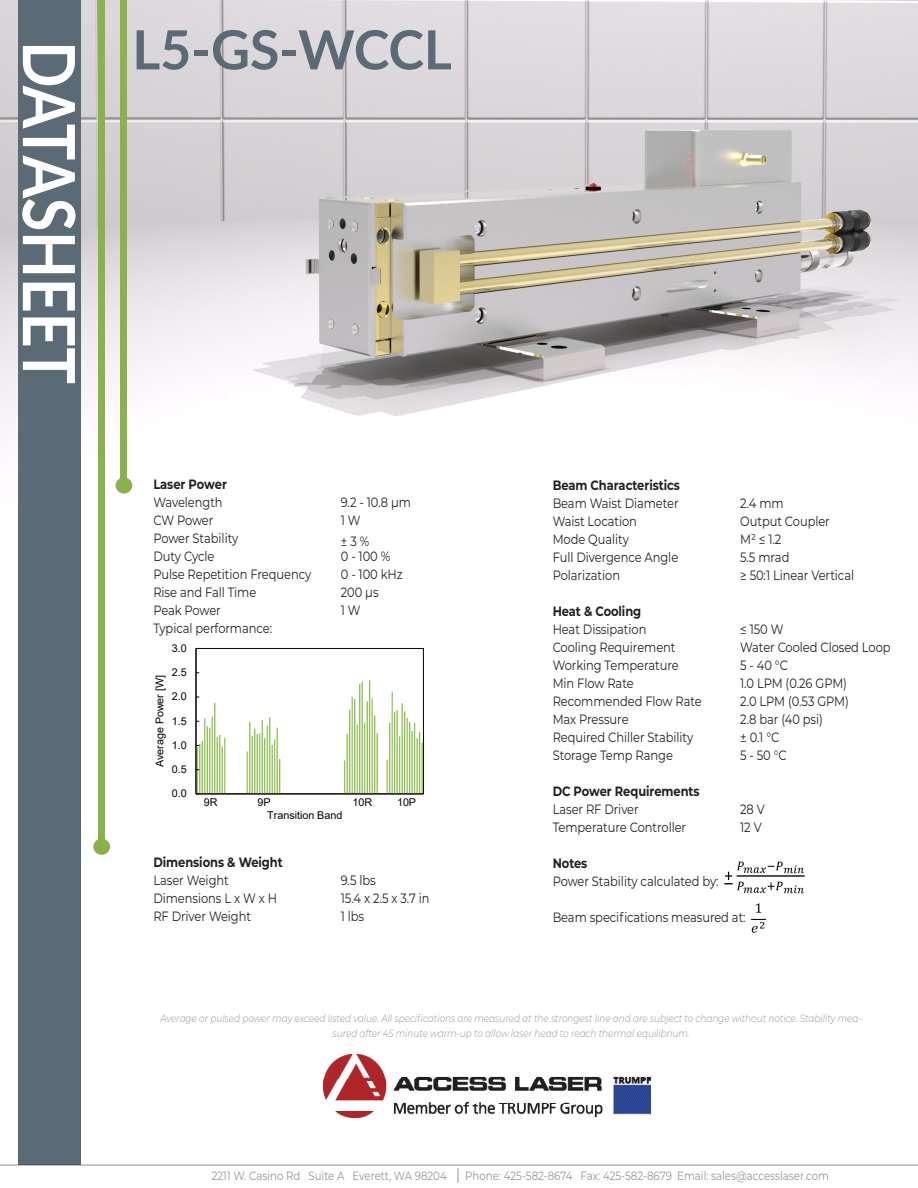
<style>
.page{position:relative;width:918px;height:1188px;background:#fff}
.page>*{position:absolute;margin:0;border:0;box-sizing:border-box;transform-origin:0 0}
.t1{font:700 72px "Lato";letter-spacing:-.01em;color:#fff;scale:.85 1}
.t2{font:700 54px "Lato";letter-spacing:-.005em;color:#5b6b76}
.t3{font:13.5px "Montserrat";letter-spacing:-.005em;color:#231f20;scale:.85 1}
.t4{font:700 13.5px "Montserrat";letter-spacing:-.005em;color:#231f20;scale:.85 1}
.t5{font:12px "Montserrat";color:#939598;scale:.85 1}
.t6{font:10.8px "Arial";color:#000}
.t7{font:italic 300 10.5px/15px "Montserrat";letter-spacing:-.005em;color:#939598;text-align:center;scale:.85 1}
</style>
<div class="page">
<div style="left:195px;top:648px;width:229px;height:146px;border:1px solid #000"></div>
<hr style="left:369px;top:680px;width:1px;height:114px;background:#8abe4a">
<hr style="left:362px;top:682px;width:1px;height:112px;background:#8abe4a">
<hr style="left:359px;top:684px;width:1px;height:110px;background:#8abe4a">
<hr style="left:392px;top:692px;width:1px;height:102px;background:#8abe4a">
<hr style="left:352px;top:697px;width:1px;height:97px;background:#8abe4a">
<hr style="left:372px;top:698px;width:1px;height:96px;background:#8abe4a">
<hr style="left:354px;top:699px;width:1px;height:95px;background:#8abe4a">
<hr style="left:367px;top:701px;width:1px;height:93px;background:#8abe4a">
<hr style="left:214px;top:703px;width:1px;height:91px;background:#8abe4a">
<hr style="left:402px;top:703px;width:1px;height:91px;background:#8abe4a">
<hr style="left:349px;top:710px;width:1px;height:84px;background:#8abe4a">
<hr style="left:397px;top:710px;width:1px;height:84px;background:#8abe4a">
<hr style="left:404px;top:711px;width:1px;height:83px;background:#8abe4a">
<hr style="left:394px;top:712px;width:1px;height:82px;background:#8abe4a">
<hr style="left:374px;top:716px;width:1px;height:78px;background:#8abe4a">
<hr style="left:212px;top:716px;width:1px;height:78px;background:#8abe4a">
<hr style="left:269px;top:717px;width:1px;height:77px;background:#8abe4a">
<hr style="left:407px;top:718px;width:1px;height:76px;background:#8abe4a">
<hr style="left:204px;top:718px;width:1px;height:76px;background:#8abe4a">
<hr style="left:262px;top:720px;width:1px;height:74px;background:#8abe4a">
<hr style="left:409px;top:722px;width:1px;height:72px;background:#8abe4a">
<hr style="left:249px;top:722px;width:1px;height:72px;background:#8abe4a">
<hr style="left:364px;top:723px;width:1px;height:71px;background:#8abe4a">
<hr style="left:414px;top:723px;width:1px;height:71px;background:#8abe4a">
<hr style="left:389px;top:723px;width:1px;height:71px;background:#8abe4a">
<hr style="left:357px;top:725px;width:1px;height:69px;background:#8abe4a">
<hr style="left:267px;top:726px;width:1px;height:68px;background:#8abe4a">
<hr style="left:207px;top:726px;width:1px;height:68px;background:#8abe4a">
<hr style="left:209px;top:728px;width:1px;height:66px;background:#8abe4a">
<hr style="left:277px;top:728px;width:1px;height:66px;background:#8abe4a">
<hr style="left:254px;top:729px;width:1px;height:65px;background:#8abe4a">
<hr style="left:411px;top:731px;width:2px;height:63px;background:#8abe4a">
<hr style="left:419px;top:732px;width:1px;height:62px;background:#8abe4a">
<hr style="left:377px;top:733px;width:1px;height:61px;background:#8abe4a">
<hr style="left:259px;top:733px;width:1px;height:61px;background:#8abe4a">
<hr style="left:347px;top:734px;width:1px;height:60px;background:#8abe4a">
<hr style="left:257px;top:734px;width:1px;height:60px;background:#8abe4a">
<hr style="left:219px;top:735px;width:1px;height:59px;background:#8abe4a">
<hr style="left:252px;top:736px;width:1px;height:58px;background:#8abe4a">
<hr style="left:399px;top:736px;width:1px;height:58px;background:#8abe4a">
<hr style="left:217px;top:737px;width:1px;height:57px;background:#8abe4a">
<hr style="left:224px;top:738px;width:1px;height:56px;background:#8abe4a">
<hr style="left:264px;top:738px;width:1px;height:56px;background:#8abe4a">
<hr style="left:417px;top:738px;width:1px;height:56px;background:#8abe4a">
<hr style="left:274px;top:739px;width:1px;height:55px;background:#8abe4a">
<hr style="left:202px;top:741px;width:1px;height:53px;background:#8abe4a">
<hr style="left:422px;top:743px;width:1px;height:51px;background:#8abe4a">
<hr style="left:199px;top:744px;width:1px;height:50px;background:#8abe4a">
<hr style="left:272px;top:745px;width:1px;height:49px;background:#8abe4a">
<hr style="left:222px;top:746px;width:1px;height:48px;background:#8abe4a">
<hr style="left:197px;top:747px;width:1px;height:47px;background:#8abe4a">
<hr style="left:247px;top:751px;width:1px;height:43px;background:#8abe4a">
<hr style="left:279px;top:759px;width:1px;height:35px;background:#8abe4a">
<hr style="left:387px;top:760px;width:1px;height:34px;background:#8abe4a">
<hr style="left:344px;top:760px;width:1px;height:34px;background:#8abe4a">
<hr style="left:195px;top:648px;width:1px;height:146px;background:#000">
<hr style="left:196px;top:793px;width:227px;height:1px;background:#000">
<img style="left:0;top:0;width:918px;height:517px">
<div style="left:121px;top:0;width:6px;height:485px;background:#8ab14b"></div>
<div style="left:98px;top:0;width:7px;height:847px;background:#8ab14b"></div>
<div style="left:19px;top:0;width:62px;height:1165px;background:#5b6b76"></div>
<img style="left:323px;top:1054px;width:328px;height:64px">
<hr style="left:0;top:1165px;width:918px;height:1px;background:#231f20">
<svg style="left:458px;top:1168px;width:1px;height:15px"></svg>
<div style="left:93px;top:839px;width:17px;height:16px;background:#8ab14b;border-radius:50%"></div>
<div style="left:116px;top:477px;width:16px;height:17px;background:#8ab14b;border-radius:50%"></div>
<img style="left:724px;top:861px;width:81px;height:33px">
<img style="left:751px;top:903px;width:15px;height:30px">
<h1 class="t1" style="left:102px;top:41px;width:405px;rotate:90deg">DATASHEET</h1>
<h2 class="t2" style="left:132px;top:10px;width:321px">L5-GS-WCCL</h2>
<p class="t4" style="left:153px;top:475px;width:88px">Laser Power</p>
<p class="t3" style="left:153px;top:493px;width:83px">Wavelength</p>
<p class="t3" style="left:341px;top:493px;width:84px">9.2 - 10.8 μm</p>
<p class="t3" style="left:153px;top:511px;width:72px">CW Power</p>
<p class="t3" style="left:341px;top:511px;width:25px">1 W</p>
<p class="t3" style="left:153px;top:529px;width:102px">Power Stability</p>
<p class="t3" style="left:341px;top:532px;width:35px">± 3 %</p>
<p class="t3" style="left:153px;top:547px;width:73px">Duty Cycle</p>
<p class="t3" style="left:341px;top:547px;width:60px">0 - 100 %</p>
<p class="t3" style="left:153px;top:565px;width:187px">Pulse Repetition Frequency</p>
<p class="t3" style="left:341px;top:565px;width:74px">0 - 100 kHz</p>
<p class="t3" style="left:153px;top:583px;width:123px">Rise and Fall Time</p>
<p class="t3" style="left:341px;top:583px;width:46px">200 μs</p>
<p class="t3" style="left:153px;top:601px;width:81px">Peak Power</p>
<p class="t3" style="left:341px;top:601px;width:25px">1 W</p>
<p class="t3" style="left:153px;top:619px;width:141px">Typical performance:</p>
<p class="t6" style="left:172px;top:641px;width:16px">3.0</p>
<p class="t6" style="left:172px;top:665px;width:16px">2.5</p>
<p class="t6" style="left:152px;top:767px;width:94px;rotate:-90deg">Average Power [W]</p>
<p class="t6" style="left:172px;top:689px;width:16px">2.0</p>
<p class="t6" style="left:172px;top:713px;width:16px">1.5</p>
<p class="t6" style="left:172px;top:738px;width:16px">1.0</p>
<p class="t6" style="left:172px;top:762px;width:16px">0.5</p>
<p class="t6" style="left:172px;top:786px;width:16px">0.0</p>
<p class="t6" style="left:204px;top:795px;width:15px">9R</p>
<p class="t6" style="left:258px;top:795px;width:15px">9P</p>
<p class="t6" style="left:353px;top:795px;width:21px">10R</p>
<p class="t6" style="left:397px;top:795px;width:21px">10P</p>
<p class="t6" style="left:267px;top:807px;width:77px">Transition Band</p>
<p class="t4" style="left:153px;top:853px;width:154px">Dimensions &amp; Weight</p>
<p class="t3" style="left:153px;top:871px;width:90px">Laser Weight</p>
<p class="t3" style="left:341px;top:871px;width:43px">9.5 lbs</p>
<p class="t3" style="left:153px;top:889px;width:147px">Dimensions L x W x H</p>
<p class="t3" style="left:341px;top:889px;width:106px">15.4 x 2.5 x 3.7 in</p>
<p class="t3" style="left:153px;top:907px;width:117px">RF Driver Weight</p>
<p class="t3" style="left:341px;top:907px;width:29px">1 lbs</p>
<p class="t4" style="left:553px;top:476px;width:151px">Beam Characteristics</p>
<p class="t3" style="left:553px;top:494px;width:150px">Beam Waist Diameter</p>
<p class="t3" style="left:740px;top:494px;width:53px">2.4 mm</p>
<p class="t3" style="left:553px;top:512px;width:101px">Waist Location</p>
<p class="t3" style="left:740px;top:512px;width:107px">Output Coupler</p>
<p class="t3" style="left:553px;top:530px;width:91px">Mode Quality</p>
<p class="t3" style="left:740px;top:530px;width:50px">M² ≤ 1.2</p>
<p class="t3" style="left:553px;top:548px;width:149px">Full Divergence Angle</p>
<p class="t3" style="left:740px;top:548px;width:59px">5.5 mrad</p>
<p class="t3" style="left:553px;top:566px;width:81px">Polarization</p>
<p class="t3" style="left:740px;top:566px;width:136px">≥ 50:1 Linear Vertical</p>
<p class="t4" style="left:553px;top:602px;width:106px">Heat &amp; Cooling</p>
<p class="t3" style="left:553px;top:620px;width:112px">Heat Dissipation</p>
<p class="t3" style="left:740px;top:620px;width:52px">≤ 150 W</p>
<p class="t3" style="left:553px;top:638px;width:146px">Cooling Requirement</p>
<p class="t3" style="left:740px;top:638px;width:178px">Water Cooled Closed Loop</p>
<p class="t3" style="left:553px;top:656px;width:150px">Working Temperature</p>
<p class="t3" style="left:740px;top:656px;width:58px">5 - 40 °C</p>
<p class="t3" style="left:553px;top:674px;width:97px">Min Flow Rate</p>
<p class="t3" style="left:740px;top:674px;width:127px">1.0 LPM (0.26 GPM)</p>
<p class="t3" style="left:553px;top:692px;width:177px">Recommended Flow Rate</p>
<p class="t3" style="left:740px;top:692px;width:129px">2.0 LPM (0.53 GPM)</p>
<p class="t3" style="left:553px;top:710px;width:91px">Max Pressure</p>
<p class="t3" style="left:740px;top:710px;width:99px">2.8 bar (40 psi)</p>
<p class="t3" style="left:553px;top:728px;width:167px">Required Chiller Stability</p>
<p class="t3" style="left:740px;top:728px;width:48px">± 0.1 °C</p>
<p class="t3" style="left:553px;top:746px;width:143px">Storage Temp Range</p>
<p class="t3" style="left:740px;top:746px;width:56px">5 - 50 °C</p>
<p class="t4" style="left:553px;top:782px;width:174px">DC Power Requirements</p>
<p class="t3" style="left:553px;top:800px;width:103px">Laser RF Driver</p>
<p class="t3" style="left:740px;top:800px;width:31px">28 V</p>
<p class="t3" style="left:553px;top:818px;width:159px">Temperature Controller</p>
<p class="t3" style="left:740px;top:818px;width:27px">12 V</p>
<p class="t4" style="left:553px;top:854px;width:42px">Notes</p>
<p class="t3" style="left:553px;top:872px;width:197px">Power Stability calculated by:</p>
<p class="t3" style="left:553px;top:908px;width:229px">Beam specifications measured at:</p>
<p class="t7" style="left:160px;top:1011px;width:827px">Average or pulsed power may exceed listed value. All specifications are measured at the strongest line and are subject to change without notice. Stability mea&shy;sured after 45 minute warm-up to allow laser head to reach thermal equilibrium.</p>
<p class="t5" style="left:212px;top:1167px;width:278px">2211 W. Casino Rd Suite A Everett, WA 98204</p>
<p class="t5" style="left:465px;top:1167px;width:429px">Phone: 425-582-8674 Fax: 425-582-8679 Email: sales@accesslaser.com</p>
</div>
